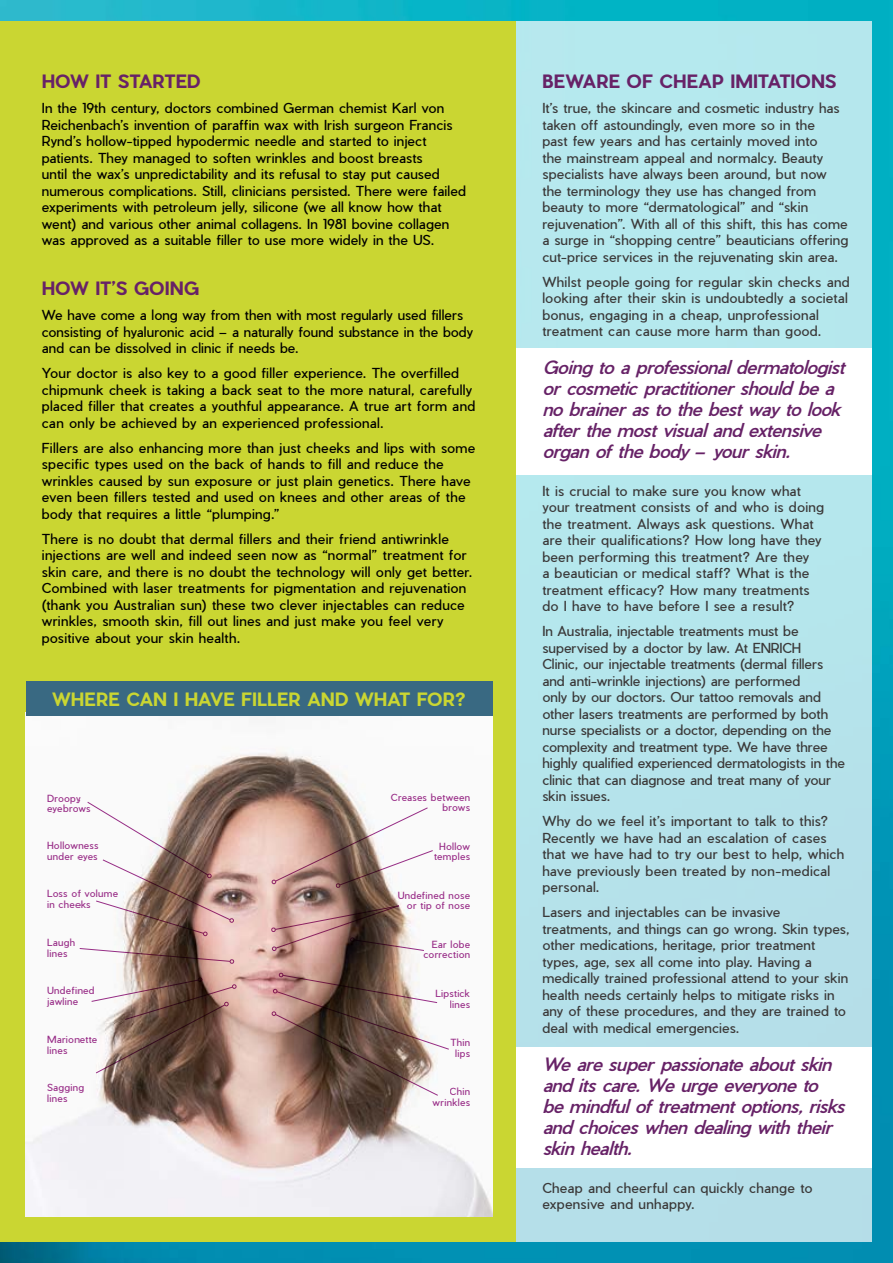
<style>
.page{position:relative;width:893px;height:1263px;background:#fff}
.page>*{position:absolute;margin:0;border:0;box-sizing:border-box;transform-origin:0 0}
.t1{font:italic 500 18px/21px "Pier Sans";letter-spacing:-.02em;color:#672267}
.t2{font:700 18px "Pier Sans";letter-spacing:.005em;color:#672267}
.t3{font:700 18px "Pier Sans";color:#cad632}
.t4{font:13.5px/16.5px "Pier Sans";letter-spacing:.015em;color:#3b3939}
.t5{font:13.5px/16.5px "Pier Sans";letter-spacing:.02em;color:#000}
.t6{font:9.6px/10.8px "Pier Sans";letter-spacing:.035em;color:#992e88}
.t7{font:9.6px/10.8px "Pier Sans";letter-spacing:.015em;color:#992e88}
</style>
<div class="page">
<img style="left:0;top:0;width:893px;height:1263px">
<div style="left:0;top:21px;width:516px;height:1221px;background:#cad632"></div>
<div style="left:516px;top:21px;width:355px;height:1221px;background:#b5e6ec"></div>
<img style="left:26px;top:716px;width:466px;height:501px">
<img style="left:86px;top:801px;width:148px;height:135px">
<svg style="left:79px;top:947px;width:155px;height:17px;background:#b19792"></svg>
<svg style="left:272px;top:807px;width:162px;height:82px;background:#c5aea7"></svg>
<svg style="left:91px;top:977px;width:146px;height:97px;background:#8e756c"></svg>
<img style="left:272px;top:972px;width:178px;height:124px">
<img style="left:271px;top:904px;width:154px;height:47px">
<div style="left:26px;top:682px;width:466px;height:34px;background:#396982"></div>
<div style="left:516px;top:349px;width:355px;height:126px;background:#fff"></div>
<div style="left:516px;top:1047px;width:355px;height:120px;background:#fff"></div>
<h1 class="t2" style="left:42px;top:69px;width:160px">HOW IT STARTED</h1>
<p class="t5" style="left:42px;top:100px;width:426px">In the 19th century, doctors combined German chemist Karl von Reichenbach’s invention of paraffin wax with Irish surgeon Francis Rynd’s hollow-tipped hypodermic needle and started to inject patients. They managed to soften wrinkles and boost breasts<br>until the wax’s unpredictability and its refusal to stay put caused numerous complications. Still, clinicians persisted. There were failed experiments with petroleum jelly, silicone (we all know how that went) and various other animal collagens. In 1981 bovine collagen was approved as a suitable filler to use more widely in the US.</p>
<h1 class="t2" style="left:42px;top:276px;width:159px">HOW IT’S GOING</h1>
<p class="t5" style="left:42px;top:307px;width:433px">We have come a long way from then with most regularly used fillers consisting of hyaluronic acid – a naturally found substance in the body and can be dissolved in clinic if needs be.</p>
<p class="t5" style="left:42px;top:365px;width:435px">Your doctor is also key to a good filler experience. The overfilled chipmunk cheek is taking a back seat to the more natural, carefully placed filler that creates a youthful appearance. A true art form and can only be achieved by an experienced professional.</p>
<p class="t5" style="left:42px;top:439px;width:435px">Fillers are also enhancing more than just cheeks and lips with some specific types used on the back of hands to fill and reduce the wrinkles caused by sun exposure or just plain genetics. There have even been fillers tested and used on knees and other areas of the body that requires a little “plumping.”</p>
<p class="t5" style="left:42px;top:530px;width:432px">There is no doubt that dermal fillers and their friend antiwrinkle injections are well and indeed seen now as “normal” treatment for skin care, and there is no doubt the technology will only get better.<br>Combined with laser treatments for pigmentation and rejuvenation (thank you Australian sun) these two clever injectables can reduce wrinkles, smooth skin, fill out lines and just make you feel very positive about your skin health.</p>
<h1 class="t3" style="left:52px;top:687px;width:415px">WHERE CAN I HAVE FILLER AND WHAT FOR?</h1>
<p class="t7" style="left:47px;top:793px;width:45px">Droopy eyebrows</p>
<p class="t6" style="left:391px;top:792px;width:81px;text-align:right">Creases between brows</p>
<p class="t6" style="left:47px;top:840px;width:53px">Hollowness under eyes</p>
<p class="t6" style="left:434px;top:841px;width:38px;text-align:center">Hollow temples</p>
<p class="t6" style="left:47px;top:888px;width:73px">Loss of volume in cheeks</p>
<p class="t6" style="left:47px;top:937px;width:30px">Laugh lines</p>
<p class="t6" style="left:47px;top:985px;width:49px">Undefined jawline</p>
<p class="t6" style="left:47px;top:1034px;width:52px">Marionette lines</p>
<p class="t6" style="left:47px;top:1082px;width:38px">Sagging lines</p>
<p class="t6" style="left:398px;top:890px;width:74px;text-align:right">Undefined nose or tip of nose</p>
<p class="t6" style="left:423px;top:939px;width:48px;text-align:right">Ear lobe correction</p>
<p class="t6" style="left:435px;top:988px;width:36px;text-align:right">Lipstick lines</p>
<p class="t6" style="left:450px;top:1037px;width:21px;text-align:center">Thin lips</p>
<p class="t6" style="left:433px;top:1086px;width:39px;text-align:right">Chin wrinkles</p>
<h1 class="t2" style="left:542px;top:69px;width:296px">BEWARE OF CHEAP IMITATIONS</h1>
<p class="t4" style="left:542px;top:100px;width:307px">It’s true, the skincare and cosmetic industry has taken off astoundingly, even more so in the<br>past few years and has certainly moved into<br>the mainstream appeal and normalcy. Beauty specialists have always been around, but now the terminology they use has changed from beauty to more “dermatological” and “skin rejuvenation”. With all of this shift, this has come a surge in “shopping centre” beauticians offering cut-price services in the rejuvenating skin area.</p>
<p class="t4" style="left:542px;top:273px;width:309px">Whilst people going for regular skin checks and looking after their skin is undoubtedly a societal bonus, engaging in a cheap, unprofessional treatment can cause more harm than good.</p>
<h1 class="t1" style="left:542px;top:357px;width:303px">Going to a professional dermatologist or cosmetic practitioner should be a no brainer as to the best way to look after the most visual and extensive organ of the body – your skin.</h1>
<p class="t4" style="left:542px;top:483px;width:283px">It is crucial to make sure you know what your treatment consists of and who is doing the treatment. Always ask questions. What are their qualifications? How long have they been performing this treatment? Are they<br>a beautician or medical staff? What is the treatment efficacy? How many treatments do I have to have before I see a result?</p>
<p class="t4" style="left:542px;top:623px;width:304px">In Australia, injectable treatments must be supervised by a doctor by law. At ENRICH<br>Clinic, our injectable treatments (dermal fillers and anti-wrinkle injections) are performed<br>only by our doctors. Our tattoo removals and other lasers treatments are performed by both nurse specialists or a doctor, depending on the complexity and treatment type. We have three highly qualified experienced dermatologists in the clinic that can diagnose and treat many of your skin issues.</p>
<p class="t4" style="left:542px;top:813px;width:303px">Why do we feel it’s important to talk to this?<br>Recently we have had an escalation of cases that we have had to try our best to help, which have previously been treated by non-medical personal.</p>
<p class="t4" style="left:542px;top:904px;width:309px">Lasers and injectables can be invasive treatments, and things can go wrong. Skin types, other medications, heritage, prior treatment types, age, sex all come into play. Having a medically trained professional attend to your skin health needs certainly helps to mitigate risks in any of these procedures, and they are trained to deal with medical emergencies.</p>
<h1 class="t1" style="left:542px;top:1054px;width:303px">We are super passionate about skin and its care. We urge everyone to<br>be mindful of treatment options, risks and choices when dealing with their skin health.</h1>
<p class="t4" style="left:542px;top:1179px;width:272px">Cheap and cheerful can quickly change to expensive and unhappy.</p>
</div>
